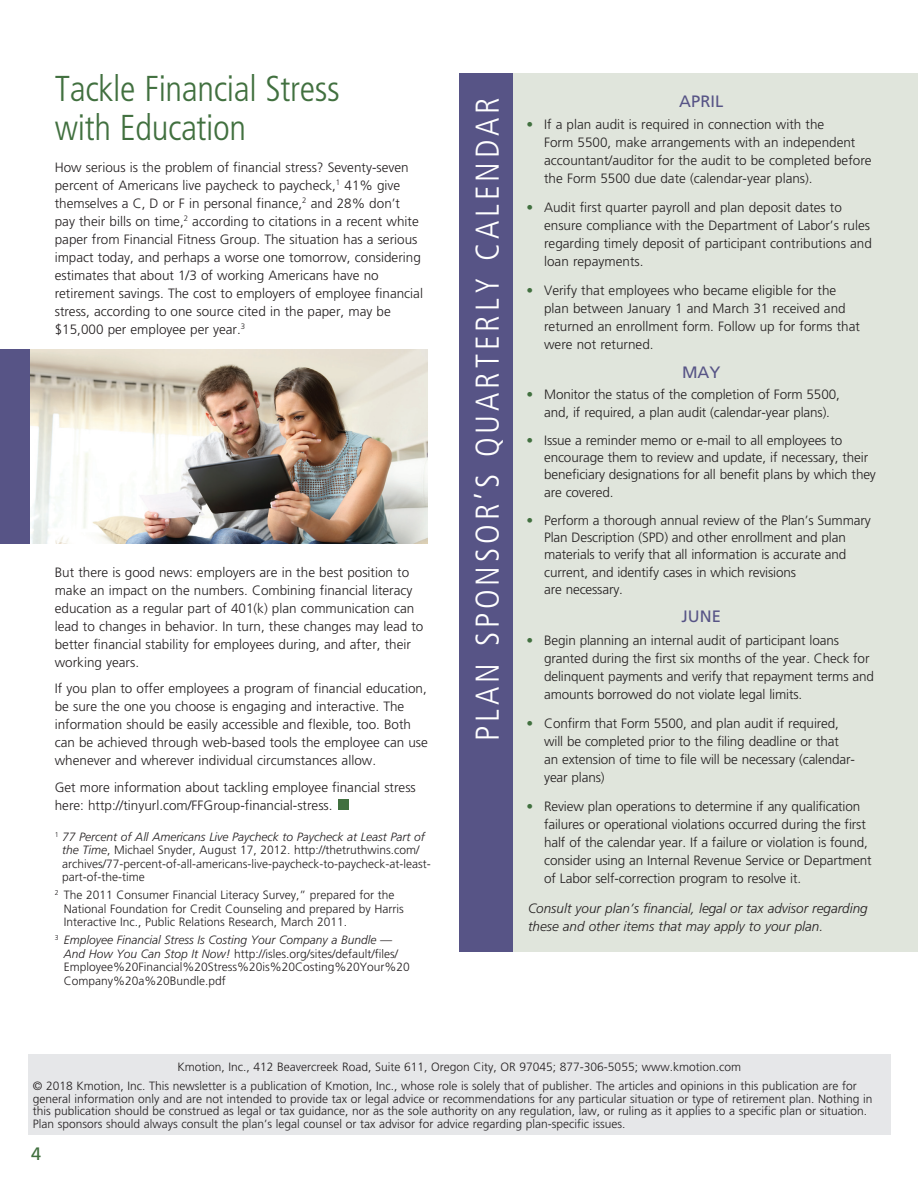
<style>
.page{position:relative;width:918px;height:1188px;background:#fff}
.page>*{position:absolute;margin:0;border:0;box-sizing:border-box;transform-origin:0 0}
.story_title{font:300 condensed 36px/39px "Frutiger LT Std";letter-spacing:-.01em;color:#41703f}
.Body_Copy{font:300 condensed 33px "Frutiger LT Std";letter-spacing:.12em;color:#fff}
.t1{font:18px "Frutiger";color:#41703f}
.Calendar_Month{font:16.5px "Frutiger";color:#575486}
.Body_Copy-2{font:300 13.5px/18px "Frutiger";color:#231f20}
.Body_Copy-3{font:italic 300 13.5px/18px "Frutiger";color:#231f20}
.Body_Copy-4{font:300 12px/12.8px "Frutiger";color:#231f20}
.Source_info{font:300 12px/13.5px "Frutiger";color:#231f20}
.s1{font-style:italic}
.s2{color:#41703f}
</style>
<div class="page">
<div style="left:338px;top:799px;width:11px;height:11px;background:#41703f"></div>
<div style="left:461px;top:73px;width:457px;height:878px;background:#e0e5dc"></div>
<div style="left:459px;top:73px;width:54px;height:878px;background:#575486"></div>
<div style="left:28px;top:1054px;width:862px;height:81px;background:#e6e7e9"></div>
<img style="left:30px;top:349px;width:397px;height:195px">
<div style="left:0;top:349px;width:30px;height:195px;background:#575486"></div>
<p class="story_title" style="left:55px;top:70px;width:287px">Tackle Financial Stress with Education</p>
<p class="Body_Copy-2" style="left:55px;top:158px;width:370px">How serious is the problem of financial stress? Seventy-seven percent of Americans live paycheck to paycheck,<sup>1</sup> 41% give themselves a C, D or F in personal finance,<sup>2</sup> and 28% don’t pay their bills on time,<sup>2</sup> according to citations in a recent white paper from Financial Fitness Group. The situation has a serious impact today, and perhaps a worse one tomorrow, considering estimates that about 1/3 of working Americans have no retirement savings. The cost to employers of employee financial stress, according to one source cited in the paper, may be $15,000 per employee per year.<sup>3</sup></p>
<p class="Body_Copy-2" style="left:55px;top:563px;width:370px">But there is good news: employers are in the best position to make an impact on the numbers. Combining financial literacy education as a regular part of 401(k) plan communication can lead to changes in behavior. In turn, these changes may lead to better financial stability for employees during, and after, their working years.</p>
<p class="Body_Copy-2" style="left:55px;top:680px;width:375px">If you plan to offer employees a program of financial education, be sure the one you choose is engaging and interactive. The information should be easily accessible and flexible, too. Both can be achieved through web-based tools the employee can use whenever and wherever individual circumstances allow.</p>
<p class="Body_Copy-2" style="left:55px;top:778px;width:363px">Get more information about tackling employee financial stress here: http://tinyurl.com/FFGroup-financial-stress.</p>
<p class="Source_info" style="left:62px;top:830px;width:370px;text-indent:-8px"><sup>1</sup> <span class="s1">77 Percent of All Americans Live Paycheck to Paycheck at Least Part of the Time</span>, Michael Snyder, August 17, 2012. http://thetruthwins.com/ archives/77-percent-of-all-americans-live-paycheck-to-paycheck-at-least&shy;part-of-the-time</p>
<p class="Source_info" style="left:64px;top:888px;width:342px;text-indent:-9px"><sup>2</sup> The 2011 Consumer Financial Literacy Survey,” prepared for the<br>National Foundation for Credit Counseling and prepared by Harris<br>Interactive Inc., Public Relations Research, March 2011.</p>
<p class="Source_info" style="left:64px;top:933px;width:348px;text-indent:-9px"><sup>3</sup> <span class="s1">Employee Financial Stress Is Costing Your Company a Bundle — And How You Can Stop It Now!</span> http://isles.org/sites/default/files/ Employee%20Financial%20Stress%20is%20Costing%20Your%20<br>Company%20a%20Bundle.pdf</p>
<p class="Body_Copy" style="left:469px;top:741px;width:645px;rotate:-90deg">PLAN SPONSOR’S QUARTERLY CALENDAR</p>
<p class="Calendar_Month" style="left:679px;top:92px;width:46px">APRIL</p>
<p class="Body_Copy-2" style="left:544px;top:116px;width:329px;text-indent:-18px"><span class="s2">•</span> If a plan audit is required in connection with the<br>Form 5500, make arrangements with an independent accountant/auditor for the audit to be completed before the Form 5500 due date (calendar-year plans).</p>
<p class="Body_Copy-2" style="left:544px;top:199px;width:329px;text-indent:-18px"><span class="s2">•</span> Audit first quarter payroll and plan deposit dates to ensure compliance with the Department of Labor’s rules regarding timely deposit of participant contributions and loan repayments.</p>
<p class="Body_Copy-2" style="left:544px;top:282px;width:317px;text-indent:-18px"><span class="s2">•</span> Verify that employees who became eligible for the plan between January 1 and March 31 received and returned an enrollment form. Follow up for forms that were not returned.</p>
<p class="Calendar_Month" style="left:682px;top:362px;width:40px">MAY</p>
<p class="Body_Copy-2" style="left:526px;top:386px;width:315px;line-height:17.2px;text-align:center"><span class="s2">•</span> Monitor the status of the completion of Form 5500, and, if required, a plan audit (calendar-year plans).</p>
<p class="Body_Copy-2" style="left:544px;top:432px;width:333px;line-height:17.2px;text-indent:-18px"><span class="s2">•</span> Issue a reminder memo or e-mail to all employees to encourage them to review and update, if necessary, their beneficiary designations for all benefit plans by which they are covered.</p>
<p class="Body_Copy-2" style="left:544px;top:512px;width:328px;line-height:17.2px;text-indent:-18px"><span class="s2">•</span> Perform a thorough annual review of the Plan’s Summary Plan Description (SPD) and other enrollment and plan materials to verify that all information is accurate and current, and identify cases in which revisions<br>are necessary.</p>
<p class="Calendar_Month" style="left:682px;top:607px;width:41px">JUNE</p>
<p class="Body_Copy-2" style="left:544px;top:631px;width:331px;text-indent:-18px"><span class="s2">•</span> Begin planning an internal audit of participant loans granted during the first six months of the year. Check for delinquent payments and verify that repayment terms and amounts borrowed do not violate legal limits.</p>
<p class="Body_Copy-2" style="left:544px;top:714px;width:312px;text-indent:-18px"><span class="s2">•</span> Confirm that Form 5500, and plan audit if required, will be completed prior to the filing deadline or that an extension of time to file will be necessary (calendar&shy;year plans)</p>
<p class="Body_Copy-2" style="left:544px;top:797px;width:329px;text-indent:-18px"><span class="s2">•</span> Review plan operations to determine if any qualification failures or operational violations occurred during the first half of the calendar year. If a failure or violation is found, consider using an Internal Revenue Service or Department of Labor self-correction program to resolve it.</p>
<p class="Body_Copy-3" style="left:528px;top:899px;width:341px">Consult your plan’s financial, legal or tax advisor regarding these and other items that may apply to your plan.</p>
<p class="Body_Copy-4" style="left:177px;top:1060px;width:565px">Kmotion, Inc., 412 Beavercreek Road, Suite 611, Oregon City, OR 97045; 877-306-5055; www.kmotion.com</p>
<p class="Body_Copy-4" style="left:33px;top:1079px;width:841px">© 2018 Kmotion, Inc. This newsletter is a publication of Kmotion, Inc., whose role is solely that of publisher. The articles and opinions in this publication are for general information only and are not intended to provide tax or legal advice or recommendations for any particular situation or type of retirement plan. Nothing in this publication should be construed as legal or tax guidance, nor as the sole authority on any regulation, law, or ruling as it applies to a specific plan or situation.<br>Plan sponsors should always consult the plan’s legal counsel or tax advisor for advice regarding plan-specific issues.</p>
<p class="t1" style="left:31px;top:1143px;width:12px">4</p>
</div>
